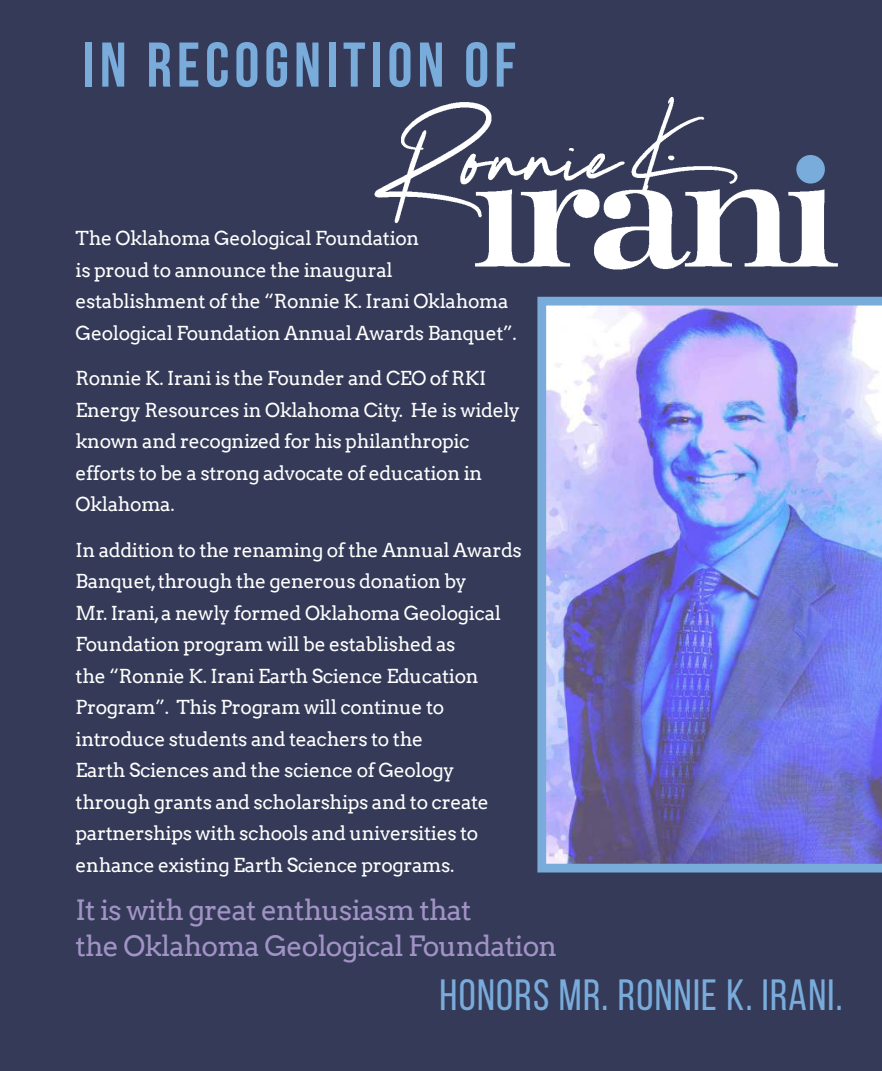
<style>
.page{position:relative;width:882px;height:1071px;background:#343a57}
.page>*{position:absolute;margin:0;border:0;box-sizing:border-box;transform-origin:0 0}
.t1{font:700 63px "Bebas Neue";letter-spacing:.08em;color:#79abdb}
.t2{font:43.75px "Bebas Neue";letter-spacing:.03em;color:#79abdb}
.t3{font:28px/36.8px "Arvo";letter-spacing:-.03em;color:#a193c6}
.t4{font:19.25px/31.5px "Arvo";letter-spacing:-.02em;color:#fff}
</style>
<div class="page">
<div style="left:550px;top:310px;width:332px;height:644px;background:#343a57"></div>
<img style="left:537px;top:297px;width:345px;height:576px">
<img style="left:353px;top:97px;width:509px;height:184px">
<div style="left:796px;top:155px;width:29px;height:29px;background:#79abdb;border-radius:50%"></div>
<h1 class="t1" style="left:83px;top:40px;width:435px">IN RECOGNITION OF</h1>
<p class="t4" style="left:76px;top:224px;width:443px">The Oklahoma Geological Foundation<br>is proud to announce the inaugural establishment of the “Ronnie K. Irani Oklahoma Geological Foundation Annual Awards Banquet”.</p>
<p class="t4" style="left:76px;top:364px;width:446px">Ronnie K. Irani is the Founder and CEO of RKI Energy Resources in Oklahoma City. He is widely known and recognized for his philanthropic efforts to be a strong advocate of education in Oklahoma.</p>
<p class="t4" style="left:76px;top:536px;width:448px">In addition to the renaming of the Annual Awards Banquet, through the generous donation by<br>Mr. Irani, a newly formed Oklahoma Geological Foundation program will be established as<br>the “Ronnie K. Irani Earth Science Education Program”. This Program will continue to introduce students and teachers to the<br>Earth Sciences and the science of Geology through grants and scholarships and to create partnerships with schools and universities to enhance existing Earth Science programs.</p>
<h3 class="t3" style="left:76px;top:893px;width:483px">It is with great enthusiasm that<br>the Oklahoma Geological Foundation</h3>
<h2 class="t2" style="left:440px;top:969px;width:405px">HONORS MR. RONNIE K. IRANI.</h2>
</div>
